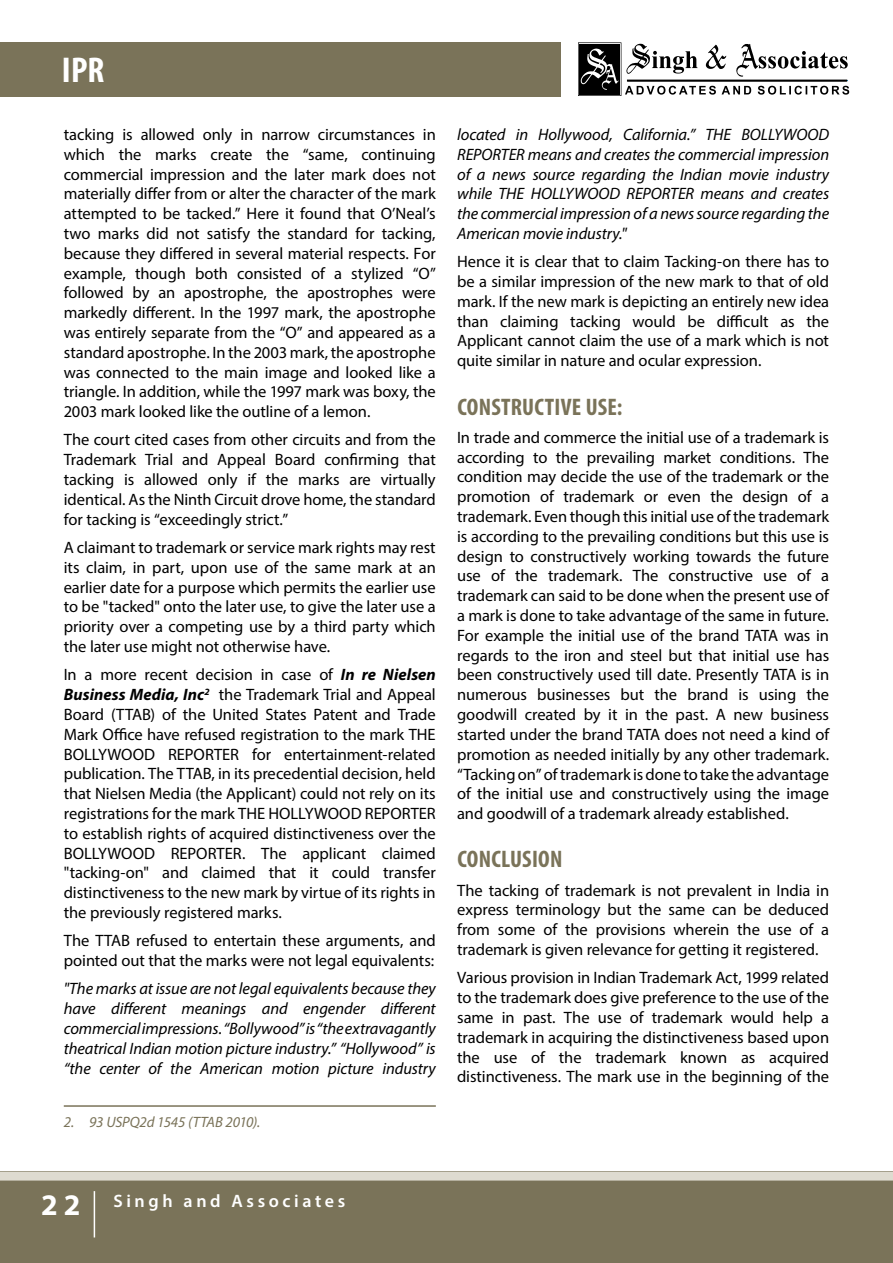
<style>
.page{position:relative;width:893px;height:1263px;background:#fff}
.page>*{position:absolute;margin:0;border:0;box-sizing:border-box;transform-origin:0 0}
.t1{font:700 condensed 36px "Myriad Pro";color:#fff}
.t2{font:700 30px "Myriad Pro";color:#fff}
.t3{font:700 condensed 24px "Myriad Pro";letter-spacing:.01em;color:#7a7359}
.t4{font:600 18px "Myriad Pro";letter-spacing:.2em;color:#fff}
.t5{font:16.5px/19.8px "Myriad Pro";letter-spacing:-.005em;color:#000;text-align:justify}
.t6{font:italic 16.5px/19.8px "Myriad Pro";letter-spacing:-.005em;color:#000;text-align:justify}
.t7{font:italic 15px "Myriad Pro";letter-spacing:-.015em;color:#7a7359}
.s1{font-weight:700;font-style:italic}
</style>
<div class="page">
<div style="left:0;top:43px;width:561px;height:54px;background:#7a7359"></div>
<svg style="left:578px;top:42px;width:271px;height:54px"></svg>
<div style="left:0;top:1171px;width:893px;height:92px;background:#7a7359"></div>
<div style="left:0;top:1171px;width:893px;height:9px;background:#dedbd0"></div>
<hr style="left:94px;top:1191px;width:1px;height:46px;background:#fff">
<hr style="left:64px;top:1105px;width:372px;height:2px;background:#7a7359">
<h1 class="t1" style="left:62px;top:47px;width:15px">IPR</h1>
<p class="t5" style="left:64px;top:124px;width:374px">tacking is allowed only in narrow circumstances in which the marks create the “same, continuing commercial impression and the later mark does not materially differ from or alter the character of the mark attempted to be tacked.” Here it found that O’Neal’s two marks did not satisfy the standard for tacking, because they differed in several material respects. For example, though both consisted of a stylized “O” followed by an apostrophe, the apostrophes were markedly different. In the 1997 mark, the apostrophe was entirely separate from the “O” and appeared as a standard apostrophe. In the 2003 mark, the apostrophe was connected to the main image and looked like a triangle. In addition, while the 1997 mark was boxy, the 2003 mark looked like the outline of a lemon.</p>
<p class="t5" style="left:64px;top:430px;width:374px">The court cited cases from other circuits and from the Trademark Trial and Appeal Board confirming that tacking is allowed only if the marks are virtually identical. As the Ninth Circuit drove home, the standard for tacking is “exceedingly strict.”</p>
<p class="t5" style="left:64px;top:537px;width:374px">A claimant to trademark or service mark rights may rest its claim, in part, upon use of the same mark at an earlier date for a purpose which permits the earlier use to be "tacked" onto the later use, to give the later use a priority over a competing use by a third party which the later use might not otherwise have.</p>
<p class="t5" style="left:64px;top:665px;width:374px">In a more recent decision in case of <span class="s1">In re Nielsen Business Media, Inc</span><sup>2</sup> the Trademark Trial and Appeal Board (TTAB) of the United States Patent and Trade Mark Office have refused registration to the mark THE BOLLYWOOD REPORTER for entertainment-related publication. The TTAB, in its precedential decision, held that Nielsen Media (the Applicant) could not rely on its registrations for the mark THE HOLLYWOOD REPORTER to establish rights of acquired distinctiveness over the BOLLYWOOD REPORTER. The applicant claimed "tacking-on" and claimed that it could transfer distinctiveness to the new mark by virtue of its rights in the previously registered marks.</p>
<p class="t5" style="left:64px;top:930px;width:373px">The TTAB refused to entertain these arguments, and pointed out that the marks were not legal equivalents:</p>
<p class="t6" style="left:64px;top:979px;width:374px">"The marks at issue are not legal equivalents because they have different meanings and engender different commercial impressions. “Bollywood” is “the extravagantly theatrical Indian motion picture industry.” “Hollywood” is “the center of the American motion picture industry</p>
<p class="t7" style="left:64px;top:1113px;width:198px">2. 93 USPQ2d 1545 (TTAB 2010).</p>
<p class="t6" style="left:457px;top:124px;width:374px">located in Hollywood, California.” THE BOLLYWOOD REPORTER means and creates the commercial impression of a news source regarding the Indian movie industry while THE HOLLYWOOD REPORTER means and creates the commercial impression of a news source regarding the American movie industry."</p>
<p class="t5" style="left:457px;top:252px;width:374px">Hence it is clear that to claim Tacking-on there has to be a similar impression of the new mark to that of old mark. If the new mark is depicting an entirely new idea than claiming tacking would be difficult as the Applicant cannot claim the use of a mark which is not quite similar in nature and ocular expression.</p>
<h3 class="t3" style="left:457px;top:392px;width:166px">CONSTRUCTIVE USE:</h3>
<p class="t5" style="left:457px;top:427px;width:374px">In trade and commerce the initial use of a trademark is according to the prevailing market conditions. The condition may decide the use of the trademark or the promotion of trademark or even the design of a trademark. Even though this initial use of the trademark is according to the prevailing conditions but this use is design to constructively working towards the future use of the trademark. The constructive use of a trademark can said to be done when the present use of a mark is done to take advantage of the same in future.<br>For example the initial use of the brand TATA was in regards to the iron and steel but that initial use has been constructively used till date. Presently TATA is in numerous businesses but the brand is using the goodwill created by it in the past. A new business started under the brand TATA does not need a kind of promotion as needed initially by any other trademark. “Tacking on” of trademark is done to take the advantage of the initial use and constructively using the image and goodwill of a trademark already established.</p>
<h3 class="t3" style="left:457px;top:844px;width:107px">CONCLUSION</h3>
<p class="t5" style="left:457px;top:880px;width:374px">The tacking of trademark is not prevalent in India in express terminology but the same can be deduced from some of the provisions wherein the use of a trademark is given relevance for getting it registered.</p>
<p class="t5" style="left:457px;top:968px;width:374px">Various provision in Indian Trademark Act, 1999 related to the trademark does give preference to the use of the same in past. The use of trademark would help a trademark in acquiring the distinctiveness based upon the use of the trademark known as acquired distinctiveness. The mark use in the beginning of the</p>
<h2 class="t2" style="left:41px;top:1185px;width:41px">22</h2>
<p class="t4" style="left:113px;top:1190px;width:233px">Singh and Associates</p>
</div>
